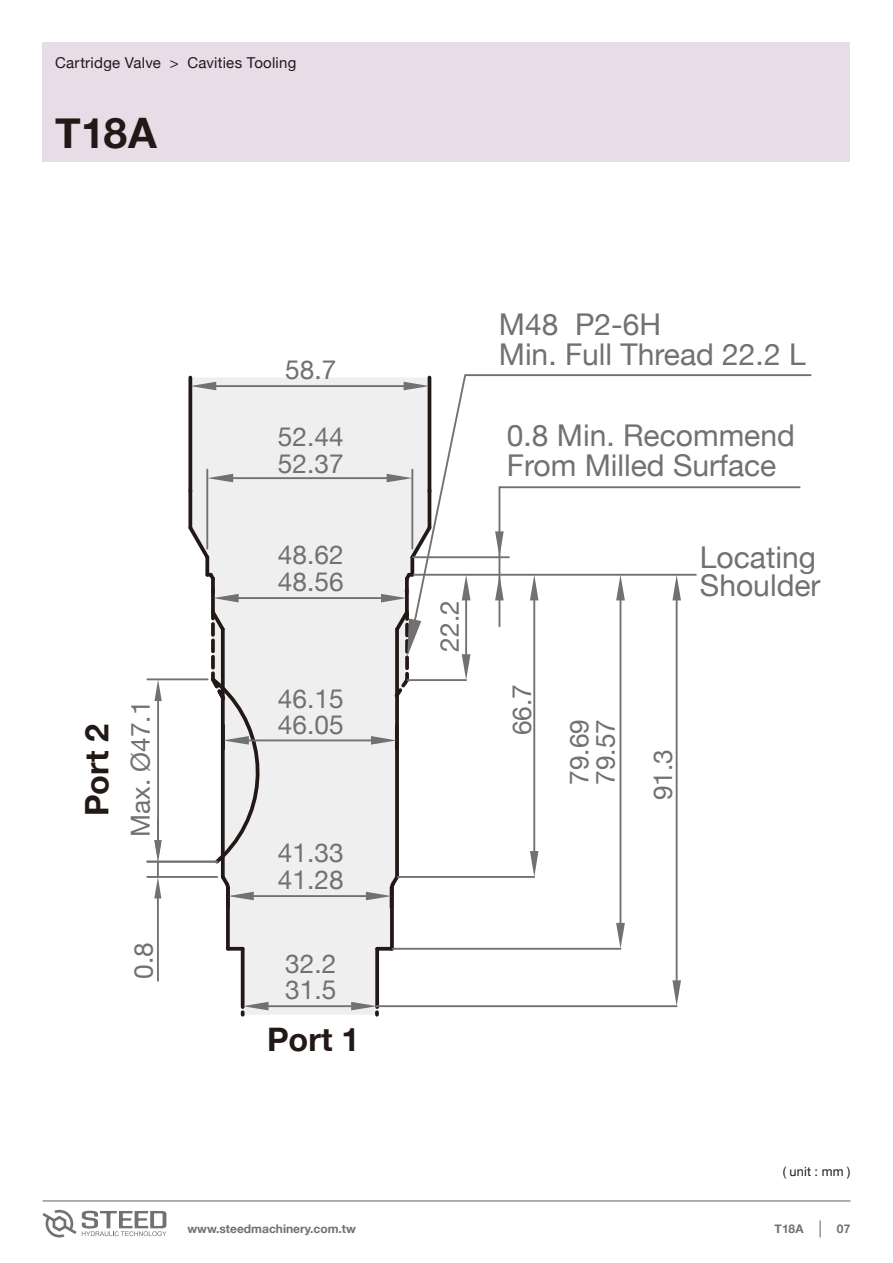
<style>
.page{position:relative;width:893px;height:1263px;background:#fff}
.page>*{position:absolute;margin:0;border:0;box-sizing:border-box;transform-origin:0 0}
.t1{font:700 42px "Helvetica Neue";color:#221815}
.t2{font:700 32.4px "Helvetica Neue";color:#221815}
.t3{font:30px/30px "Helvetica Neue";color:#727171}
.t4{font:26.25px/26.2px "Helvetica Neue";color:#727171}
.t5{font:15px "Helvetica Neue";letter-spacing:.015em;color:#221815}
.t6{font:12.75px "Helvetica Neue";letter-spacing:.01em;color:#221815}
.t7{font:700 12px "Helvetica Neue";color:#727171}
</style>
<div class="page">
<div style="left:43px;top:43px;width:807px;height:119px;background:#e8dce7"></div>
<svg style="left:190px;top:377px;width:239px;height:638px;fill:#efefef"></svg>
<svg style="left:211px;top:584px;width:4px;height:6px"></svg>
<svg style="left:405px;top:584px;width:4px;height:6px"></svg>
<svg style="left:221px;top:634px;width:4px;height:39px"></svg>
<svg style="left:395px;top:657px;width:4px;height:215px"></svg>
<svg style="left:226px;top:908px;width:4px;height:41px"></svg>
<svg style="left:390px;top:900px;width:4px;height:48px"></svg>
<svg style="left:241px;top:949px;width:4px;height:53px"></svg>
<svg style="left:375px;top:949px;width:4px;height:53px"></svg>
<svg style="left:188px;top:491px;width:4px;height:32px"></svg>
<svg style="left:188px;top:523px;width:24px;height:39px"></svg>
<svg style="left:407px;top:523px;width:6px;height:39px"></svg>
<svg style="left:205px;top:557px;width:4px;height:18px"></svg>
<svg style="left:410px;top:557px;width:3px;height:13px"></svg>
<svg style="left:228px;top:947px;width:15px;height:4px"></svg>
<svg style="left:377px;top:947px;width:15px;height:4px"></svg>
<svg style="left:206px;top:570px;width:12px;height:14px"></svg>
<svg style="left:402px;top:570px;width:11px;height:14px"></svg>
<hr style="left:226px;top:887px;width:4px;height:21px;background:#221815">
<hr style="left:390px;top:887px;width:3px;height:21px;background:#221815">
<hr style="left:395px;top:725px;width:4px;height:24px;background:#221815">
<svg style="left:188px;top:377px;width:4px;height:114px"></svg>
<svg style="left:211px;top:640px;width:4px;height:11px"></svg>
<svg style="left:211px;top:657px;width:4px;height:11px"></svg>
<svg style="left:405px;top:657px;width:4px;height:11px"></svg>
<svg style="left:391px;top:674px;width:21px;height:27px"></svg>
<hr style="left:269px;top:1005px;width:82px;height:2px;background:#727171">
<svg style="left:241px;top:1002px;width:28px;height:13px"></svg>
<svg style="left:351px;top:1002px;width:28px;height:13px"></svg>
<hr style="left:254px;top:895px;width:112px;height:2px;background:#727171">
<svg style="left:366px;top:872px;width:36px;height:28px"></svg>
<hr style="left:249px;top:739px;width:122px;height:2px;background:#727171">
<svg style="left:208px;top:673px;width:62px;height:227px"></svg>
<svg style="left:371px;top:736px;width:26px;height:9px"></svg>
<hr style="left:239px;top:597px;width:142px;height:2px;background:#727171">
<svg style="left:208px;top:590px;width:31px;height:44px"></svg>
<hr style="left:216px;top:385px;width:188px;height:2px;background:#727171">
<svg style="left:190px;top:382px;width:26px;height:8px"></svg>
<svg style="left:404px;top:382px;width:9px;height:8px"></svg>
<hr style="left:233px;top:477px;width:154px;height:2px;background:#727171">
<svg style="left:208px;top:474px;width:25px;height:8px"></svg>
<svg style="left:387px;top:474px;width:24px;height:8px"></svg>
<hr style="left:398px;top:876px;width:136px;height:2px;background:#727171">
<hr style="left:533px;top:600px;width:2px;height:251px;background:#727171">
<svg style="left:530px;top:851px;width:8px;height:26px"></svg>
<hr style="left:408px;top:679px;width:58px;height:2px;background:#727171">
<hr style="left:465px;top:600px;width:2px;height:54px;background:#727171">
<svg style="left:462px;top:654px;width:8px;height:26px"></svg>
<hr style="left:376px;top:1005px;width:301px;height:2px;background:#727171">
<hr style="left:676px;top:600px;width:2px;height:380px;background:#727171">
<svg style="left:672px;top:980px;width:9px;height:26px"></svg>
<hr style="left:499px;top:544px;width:1px;height:82px;background:#727171">
<svg style="left:413px;top:374px;width:399px;height:248px"></svg>
<hr style="left:392px;top:948px;width:228px;height:2px;background:#727171">
<hr style="left:620px;top:600px;width:1px;height:323px;background:#727171">
<svg style="left:616px;top:923px;width:9px;height:26px"></svg>
<svg style="left:616px;top:575px;width:9px;height:25px"></svg>
<hr style="left:147px;top:876px;width:70px;height:2px;background:#727171">
<hr style="left:157px;top:898px;width:2px;height:83px;background:#727171">
<hr style="left:147px;top:861px;width:70px;height:1px;background:#727171">
<hr style="left:147px;top:678px;width:61px;height:2px;background:#727171">
<hr style="left:157px;top:701px;width:2px;height:139px;background:#727171">
<svg style="left:154px;top:840px;width:8px;height:58px"></svg>
<svg style="left:154px;top:680px;width:8px;height:21px"></svg>
<hr style="left:499px;top:486px;width:301px;height:2px;background:#727171">
<svg style="left:381px;top:590px;width:40px;height:67px"></svg>
<hr style="left:206px;top:470px;width:2px;height:79px;background:#727171">
<hr style="left:411px;top:470px;width:2px;height:79px;background:#727171">
<svg style="left:43px;top:1210px;width:123px;height:27px"></svg>
<hr style="left:43px;top:1200px;width:807px;height:1px;background:#727171">
<svg style="left:820px;top:1220px;width:1px;height:17px"></svg>
<p class="t5" style="left:55px;top:52px;width:243px">Cartridge Valve &gt; Cavities Tooling</p>
<h1 class="t1" style="left:55px;top:100px;width:103px">T18A</h1>
<p class="t2" style="left:72px;top:816px;width:94px;rotate:-90deg">Port 2</p>
<p class="t4" style="left:129px;top:837px;width:138px;rotate:-90deg">Max. Ø47.1</p>
<p class="t4" style="left:132px;top:979px;width:38px;rotate:-90deg">0.8</p>
<p class="t4" style="left:285px;top:358px;width:53px">58.7</p>
<p class="t4" style="left:278px;top:425px;width:67px">52.44<br>52.37</p>
<p class="t4" style="left:278px;top:543px;width:67px">48.62<br>48.56</p>
<p class="t4" style="left:278px;top:687px;width:67px">46.15<br>46.05</p>
<p class="t4" style="left:278px;top:841px;width:67px">41.33<br>41.28</p>
<p class="t4" style="left:285px;top:952px;width:53px">32.2<br>31.5</p>
<p class="t2" style="left:267px;top:1014px;width:94px">Port 1</p>
<p class="t4" style="left:438px;top:652px;width:53px;rotate:-90deg">22.2</p>
<p class="t3" style="left:499px;top:311px;width:308px">M48 P2-6H<br>Min. Full Thread 22.2 L</p>
<p class="t3" style="left:507px;top:422px;width:289px">0.8 Min. Recommend<br>From Milled Surface</p>
<p class="t3" style="left:700px;top:544px;width:122px;line-height:28.3px">Locating<br>Shoulder</p>
<p class="t4" style="left:495px;top:785px;width:102px;line-height:57.3px;text-indent:49px;rotate:-90deg">66.7<br>79.69</p>
<p class="t4" style="left:578px;top:800px;width:83px;line-height:57.4px;text-indent:16px;rotate:-90deg">79.57<br>91.3</p>
<p class="t6" style="left:783px;top:1162px;width:69px">( unit : mm )</p>
<p class="t7" style="left:187px;top:1219px;width:170px">www.steedmachinery.com.tw</p>
<p class="t7" style="left:837px;top:1219px;width:15px">07</p>
<p class="t7" style="left:775px;top:1219px;width:31px">T18A</p>
</div>
